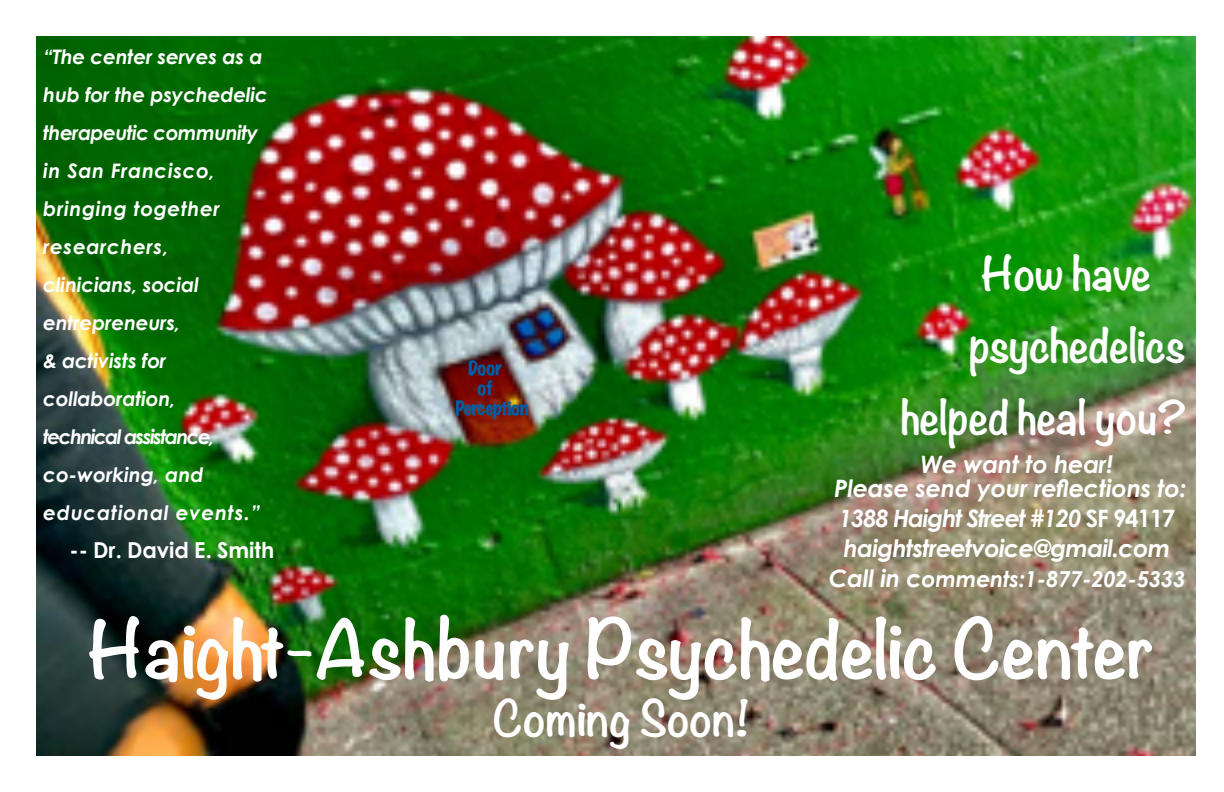
<style>
.page{position:relative;width:1224px;height:792px;background:#fff}
.page>*{position:absolute;margin:0;border:0;box-sizing:border-box;transform-origin:0 0}
.t1{font:700 72px "Noteworthy";letter-spacing:-.01em;color:#fff}
.t2{font:700 44px "Noteworthy";letter-spacing:-.01em;color:#fff}
.t3{font:700 42px "Noteworthy";letter-spacing:-.01em;color:#fff}
.t4{font:italic 700 24px/30px "Century Gothic";letter-spacing:-.03em;color:#fff}
.t5{font:italic 700 24px/24px "Century Gothic";letter-spacing:-.01em;color:#fff;text-align:center}
.t6{font:italic 700 22px "Century Gothic";letter-spacing:-.01em;color:#fff}
.t7{font:700 22px "Century Gothic";color:#fff}
.t8{font:italic 700 20px/38px "Century Gothic";letter-spacing:-.01em;color:#fff}
.t9{font:expanded 18px "Marker Felt";letter-spacing:-.025em;color:#005ea4}
.s1{font-style:normal}
.s2{font-size:24px}
</style>
<div class="page">
<img style="left:36px;top:36px;width:1159px;height:720px">
<p class="t8" style="left:43px;top:38px;width:226px">“The center serves as a hub for the psychedelic therapeutic community in San Francisco, bringing together researchers, clinicians, social entrepreneurs,<br>&amp; activists for collaboration,<br>technical assistance, co-working, and educational events.”</p>
<p class="t7" style="left:70px;top:536px;width:206px">-- Dr. David E. Smith</p>
<p class="t9" style="left:468px;top:359px;width:36px">Door</p>
<p class="t9" style="left:478px;top:379px;width:17px">of</p>
<p class="t9" style="left:456px;top:399px;width:75px">Perception</p>
<h3 class="t3" style="left:981px;top:236px;width:172px">How have</h3>
<h3 class="t3" style="left:969px;top:308px;width:218px">psychedelics</h3>
<h3 class="t3" style="left:901px;top:380px;width:288px">helped heal you?</h3>
<p class="t5" style="left:834px;top:452px;width:354px">We want to hear!<br>Please send your reflections to:</p>
<p class="t4" style="left:839px;top:503px;width:338px">1388 Haight Street #120 <span class="s1">SF 94117 </span>haightstreetvoice@gmail.com</p>
<p class="t6" style="left:829px;top:565px;width:358px"><span class="s2">Call in c</span>omments:1-877-202-5333</p>
<h1 class="t1" style="left:87px;top:586px;width:1070px">Haight-Ashbury Psychedelic Center</h1>
<h2 class="t2" style="left:493px;top:680px;width:258px">Coming Soon!</h2>
</div>
